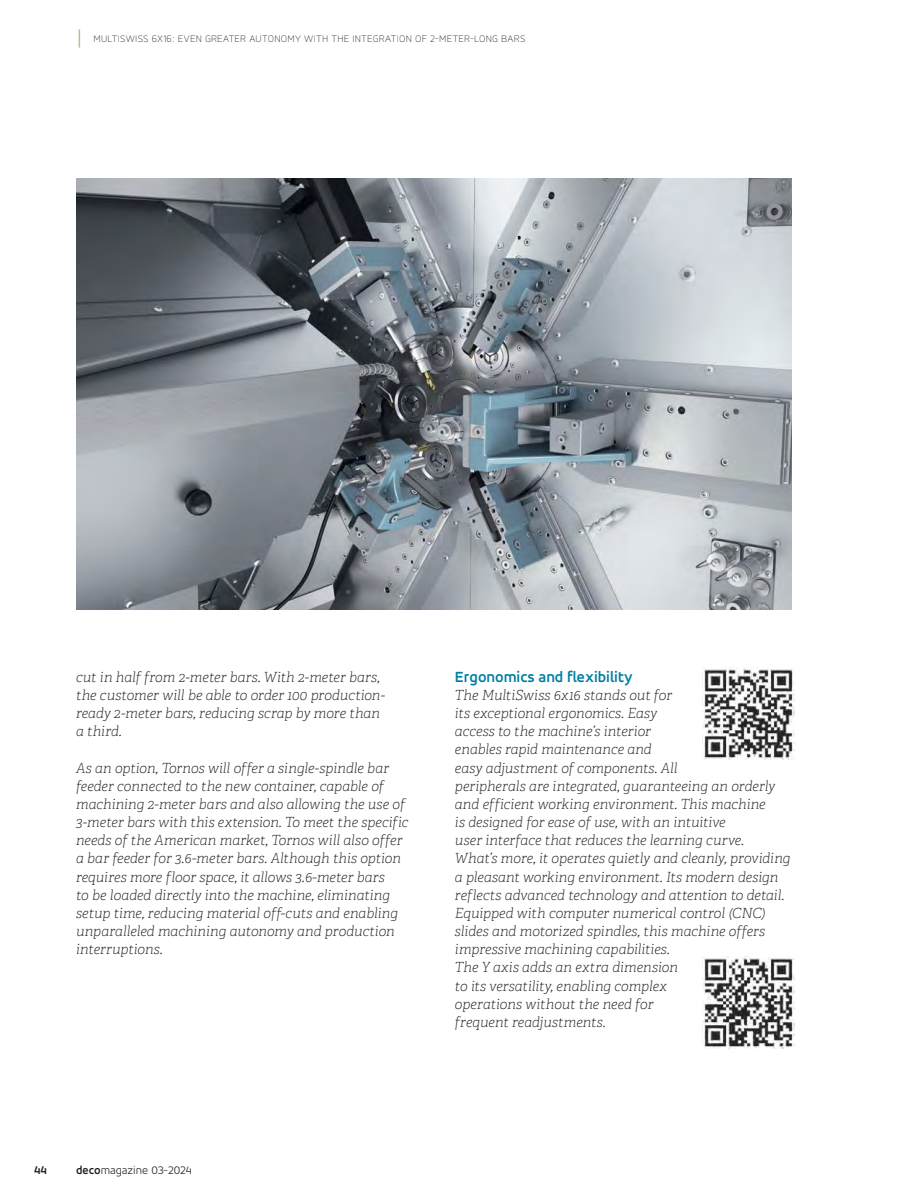
<style>
.page{position:relative;width:918px;height:1188px;background:#fff}
.page>*{position:absolute;margin:0;border:0;box-sizing:border-box;transform-origin:0 0}
.t1{font:300 21px "DIN Pro";color:#aaa869}
.t2{font:700 15.75px "Tornos Accord Alt";color:#007fa4}
.t3{font:italic 100 13.95px/18.1px "Adelle";color:#231f20}
.t4{font:300 12px "Tornos Accord Alt";color:#231f20}
.t5{font:700 12px "Tornos Accord Alt";color:#231f20}
.t6{font:100 10.5px "Tornos Accord Alt";letter-spacing:.025em;color:#231f20}
.s1{font-weight:700}
</style>
<div class="page">
<img style="left:702px;top:956px;width:92px;height:92px">
<img style="left:702px;top:668px;width:92px;height:92px">
<img style="left:76px;top:179px;width:716px;height:430px">
<h1 class="t1" style="left:76px;top:27px;width:8px">|</h1>
<p class="t6" style="left:94px;top:35px;width:433px">MULTISWISS 6X16 : EVEN GREATER AUTONOMY WITH THE INTEGRATION OF 2-METER-LONG BARS</p>
<p class="t3" style="left:76px;top:669px;width:310px">cut in half from 2-meter bars. With 2-meter bars, the customer will be able to order 100 production&shy;ready 2-meter bars, reducing scrap by more than a third.</p>
<p class="t3" style="left:76px;top:760px;width:334px">As an option, Tornos will offer a single-spindle bar feeder connected to the new container, capable of machining 2-meter bars and also allowing the use of 3-meter bars with this extension. To meet the specific needs of the American market, Tornos will also offer a bar feeder for 3.6-meter bars. Although this option requires more floor space, it allows 3.6-meter bars<br>to be loaded directly into the machine, eliminating setup time, reducing material off-cuts and enabling unparalleled machining autonomy and production interruptions.</p>
<p class="t2" style="left:455px;top:669px;width:179px">Ergonomics and flexibility</p>
<p class="t3" style="left:455px;top:688px;width:337px">The MultiSwiss 6x16 stands out for<br>its exceptional ergonomics. Easy<br>access to the machine’s interior<br>enables rapid maintenance and<br>easy adjustment of components. All<br>peripherals are integrated, guaranteeing an orderly and efficient working environment. This machine<br>is designed for ease of use, with an intuitive<br>user interface that reduces the learning curve.<br>What’s more, it operates quietly and cleanly, providing a pleasant working environment. Its modern design reflects advanced technology and attention to detail.<br>Equipped with computer numerical control (CNC) slides and motorized spindles, this machine offers impressive machining capabilities.<br>The Y axis adds an extra dimension<br>to its versatility, enabling complex<br>operations without the need for<br>frequent readjustments.</p>
<p class="t5" style="left:34px;top:1165px;width:15px">44</p>
<p class="t4" style="left:76px;top:1166px;width:117px"><span class="s1">deco</span>magazine 03-2024</p>
</div>
